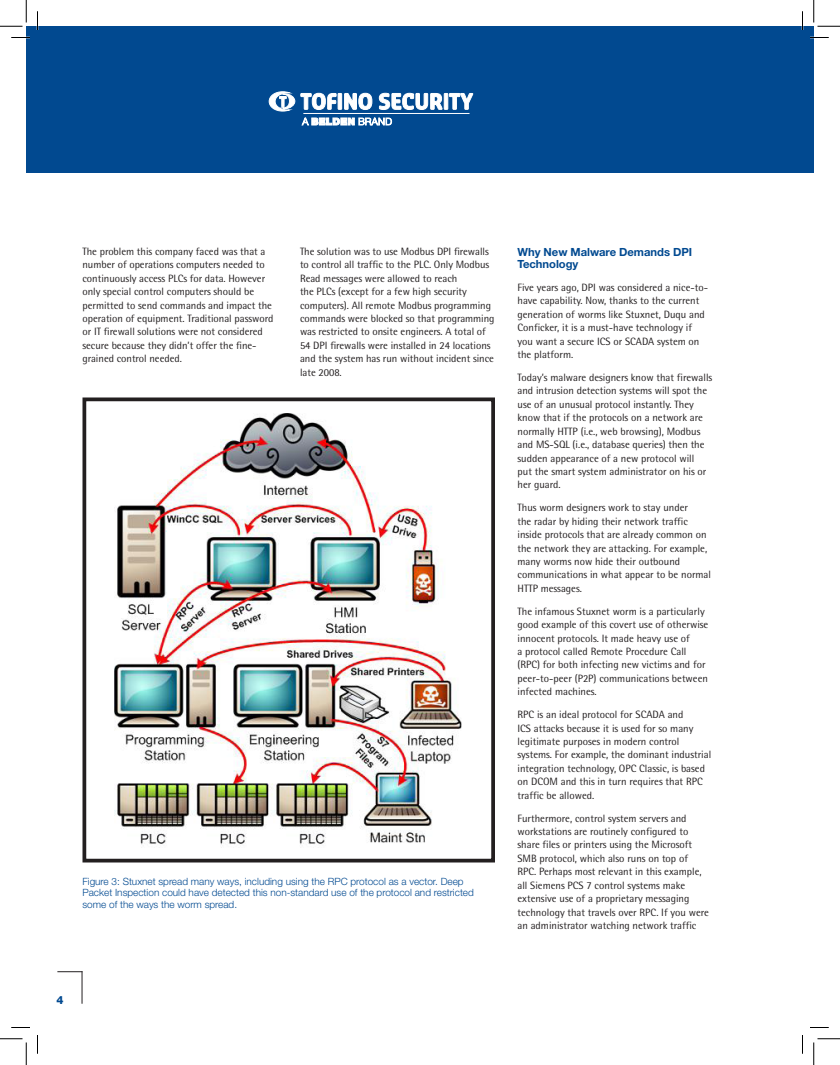
<style>
.page{position:relative;width:840px;height:1065px;background:#fff}
.page>*{position:absolute;margin:0;border:0;box-sizing:border-box;transform-origin:0 0}
.Belden_Heading{font:700 11.25px/11.9px "Helvetica Neue";letter-spacing:-.005em;color:#014990}
.t1{font:800 11.25px "Helvetica Neue";color:#014990}
.Belden_Text{font:10.62px/13.5px "Rotis Semi Sans Std";color:#231f20}
.Belden_Heading-2{font:10.62px/13.5px "Rotis Semi Sans Std";letter-spacing:-.005em;color:#231f20}
.Belden_Caption{font:300 10px/11.2px "Helvetica Neue";color:#014990}
</style>
<div class="page">
<div style="left:26px;top:26px;width:788px;height:146px;background:#014990"></div>
<svg style="left:57px;top:971px;width:25px;height:1px"></svg>
<hr style="left:82px;top:971px;width:1px;height:33px;background:#231f20">
<svg style="left:269px;top:92px;width:26px;height:19px"></svg>
<svg style="left:301px;top:93px;width:35px;height:17px"></svg>
<div style="left:338px;top:93px;width:4px;height:16px;border:1px solid #fff"></div>
<svg style="left:344px;top:93px;width:28px;height:17px"></svg>
<svg style="left:379px;top:93px;width:63px;height:17px"></svg>
<div style="left:444px;top:93px;width:4px;height:16px;border:1px solid #fff"></div>
<svg style="left:449px;top:93px;width:24px;height:17px"></svg>
<svg style="left:302px;top:118px;width:90px;height:7px"></svg>
<hr style="left:303px;top:113px;width:167px;height:1px;background:#fff">
<img style="left:115px;top:413px;width:346px;height:432px">
<div style="left:82px;top:398px;width:413px;height:464px;border:4px solid #231f20"></div>
<svg style="left:11px;top:37px;width:19px;height:1px"></svg>
<svg style="left:810px;top:37px;width:19px;height:1px"></svg>
<svg style="left:11px;top:1027px;width:19px;height:1px"></svg>
<svg style="left:810px;top:1027px;width:19px;height:1px"></svg>
<svg style="left:37px;top:11px;width:1px;height:19px"></svg>
<svg style="left:37px;top:1035px;width:1px;height:19px"></svg>
<svg style="left:802px;top:11px;width:1px;height:19px"></svg>
<svg style="left:802px;top:1035px;width:1px;height:19px"></svg>
<svg style="left:0;top:0;width:27px;height:27px"></svg>
<svg style="left:0;top:1039px;width:27px;height:26px"></svg>
<svg style="left:814px;top:0;width:26px;height:27px"></svg>
<svg style="left:814px;top:1039px;width:26px;height:26px"></svg>
<p class="Belden_Heading-2" style="left:82px;top:244px;width:192px">The problem this company faced was that a number of operations computers needed to continuously access PLCs for data. However only special control computers should be permitted to send commands and impact the operation of equipment. Traditional password or IT firewall solutions were not considered secure because they didn’t offer the fine&shy;grained control needed.</p>
<p class="Belden_Heading-2" style="left:300px;top:244px;width:196px">The solution was to use Modbus DPI firewalls to control all traffic to the PLC. Only Modbus Read messages were allowed to reach<br>the PLCs (except for a few high security computers). All remote Modbus programming commands were blocked so that programming was restricted to onsite engineers. A total of 54 DPI firewalls were installed in 24 locations and the system has run without incident since late 2008.</p>
<p class="Belden_Heading" style="left:518px;top:246px;width:176px">Why New Malware Demands DPI<br>Technology</p>
<p class="Belden_Text" style="left:518px;top:281px;width:192px">Five years ago, DPI was considered a nice-to&shy;have capability. Now, thanks to the current generation of worms like Stuxnet, Duqu and Conficker, it is a must-have technology if you want a secure ICS or SCADA system on the platform.</p>
<p class="Belden_Text" style="left:518px;top:371px;width:196px">Today’s malware designers know that firewalls and intrusion detection systems will spot the use of an unusual protocol instantly. They know that if the protocols on a network are normally HTTP (i.e., web browsing), Modbus and MS-SQL (i.e., database queries) then the sudden appearance of a new protocol will<br>put the smart system administrator on his or her guard.</p>
<p class="Belden_Text" style="left:518px;top:501px;width:195px">Thus worm designers work to stay under<br>the radar by hiding their network traffic inside protocols that are already common on the network they are attacking. For example, many worms now hide their outbound communications in what appear to be normal HTTP messages.</p>
<p class="Belden_Text" style="left:518px;top:604px;width:192px">The infamous Stuxnet worm is a particularly good example of this covert use of otherwise innocent protocols. It made heavy use of<br>a protocol called Remote Procedure Call (RPC) for both infecting new victims and for peer-to-peer (P2P) communications between infected machines.</p>
<p class="Belden_Text" style="left:518px;top:708px;width:195px">RPC is an ideal protocol for SCADA and<br>ICS attacks because it is used for so many legitimate purposes in modern control systems. For example, the dominant industrial integration technology, OPC Classic, is based on DCOM and this in turn requires that RPC traffic be allowed.</p>
<p class="Belden_Text" style="left:518px;top:811px;width:193px">Furthermore, control system servers and workstations are routinely configured to share files or printers using the Microsoft SMB protocol, which also runs on top of RPC. Perhaps most relevant in this example, all Siemens PCS 7 control systems make extensive use of a proprietary messaging technology that travels over RPC. If you were an administrator watching network traffic</p>
<p class="Belden_Caption" style="left:82px;top:876px;width:393px">Figure 3: Stuxnet spread many ways, including using the RPC protocol as a vector. Deep<br>Packet Inspection could have detected this non-standard use of the protocol and restricted some of the ways the worm spread.</p>
<p class="t1" style="left:57px;top:993px;width:9px">4</p>
</div>
